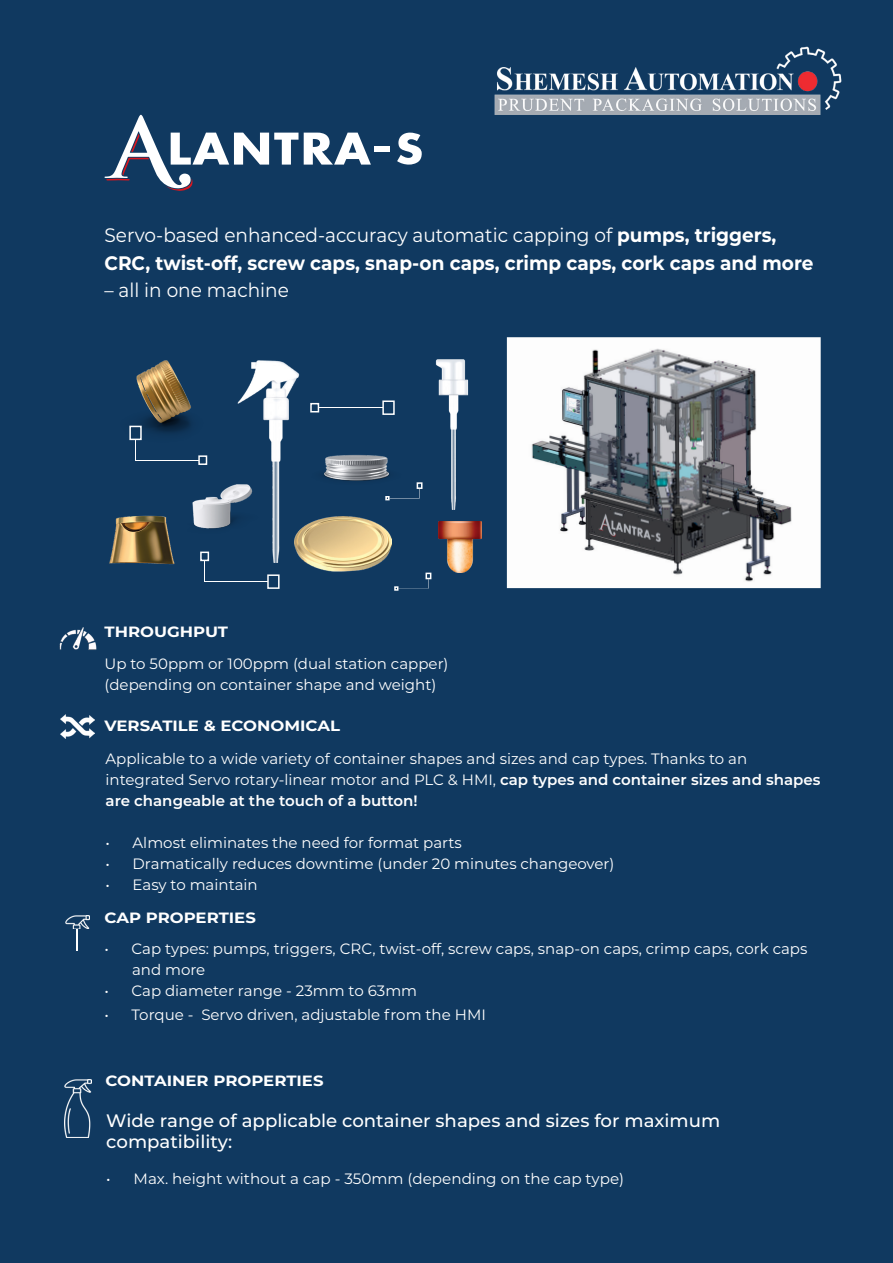
<style>
.page{position:relative;width:893px;height:1263px;background:#103960}
.page>*{position:absolute;margin:0;border:0;box-sizing:border-box;transform-origin:0 0}
.t1{font:700 19.5px/27px "Montserrat";color:#fff;scale:.95 1}
.t2{font:19.5px "Montserrat";color:#fff;scale:.95 1}
.t3{font:500 18px/21px "Montserrat";color:#fff}
.t4{font:15px/21px "Montserrat";color:#fff}
.t5{font:700 14.85px "Montserrat";color:#fff;scale:1.11 1}
.s1{font-weight:400}
.s2{font-weight:600}
</style>
<div class="page">
<img style="left:494px;top:46px;width:348px;height:69px">
<img style="left:59px;top:627px;width:38px;height:23px">
<img style="left:61px;top:714px;width:34px;height:25px">
<img style="left:65px;top:916px;width:25px;height:13px">
<svg style="left:304px;top:133px;width:67px;height:32px"></svg>
<svg style="left:104px;top:115px;width:194px;height:75px"></svg>
<div style="left:374px;top:146px;width:16px;height:5px;background:#fff"></div>
<svg style="left:397px;top:133px;width:25px;height:32px"></svg>
<img style="left:507px;top:337px;width:314px;height:251px">
<img style="left:435px;top:359px;width:34px;height:150px">
<img style="left:237px;top:360px;width:78px;height:203px">
<img style="left:304px;top:429px;width:86px;height:71px">
<img style="left:129px;top:360px;width:62px;height:81px">
<img style="left:192px;top:467px;width:81px;height:71px">
<div style="left:310px;top:403px;width:9px;height:9px;border:2px solid #fff"></div>
<hr style="left:319px;top:407px;width:63px;height:1px;background:#fff">
<div style="left:382px;top:400px;width:13px;height:15px;border:2px solid #fff"></div>
<div style="left:198px;top:455px;width:9px;height:10px;border:2px solid #fff"></div>
<hr style="left:135px;top:460px;width:63px;height:1px;background:#fff">
<svg style="left:135px;top:440px;width:1px;height:20px"></svg>
<div style="left:129px;top:426px;width:13px;height:14px;border:2px solid #fff"></div>
<div style="left:200px;top:552px;width:9px;height:9px;border:2px solid #fff"></div>
<hr style="left:204px;top:581px;width:63px;height:1px;background:#fff">
<svg style="left:204px;top:561px;width:1px;height:20px"></svg>
<div style="left:267px;top:574px;width:13px;height:15px;border:2px solid #fff"></div>
<img style="left:294px;top:517px;width:97px;height:55px">
<img style="left:109px;top:515px;width:66px;height:50px">
<img style="left:439px;top:521px;width:42px;height:52px">
<svg style="left:385px;top:496px;width:5px;height:4px"></svg>
<hr style="left:390px;top:498px;width:30px;height:1px;background:#fff">
<svg style="left:417px;top:482px;width:5px;height:16px"></svg>
<svg style="left:394px;top:586px;width:4px;height:5px"></svg>
<hr style="left:398px;top:588px;width:31px;height:1px;background:#fff">
<svg style="left:425px;top:573px;width:6px;height:15px"></svg>
<img style="left:65px;top:1079px;width:26px;height:58px">
<hr style="left:76px;top:929px;width:2px;height:22px;background:#fff">
<h1 class="t1" style="left:104px;top:221px;width:748px"><span class="s1">Servo-based enhanced-accuracy automatic capping of</span> pumps, triggers,<br>CRC, twist-off, screw caps, snap-on caps, crimp caps, cork caps and more</h1>
<h1 class="t2" style="left:104px;top:276px;width:196px">– all in one machine</h1>
<p class="t5" style="left:104px;top:621px;width:113px">THROUGHPUT</p>
<p class="t4" style="left:104px;top:653px;width:345px">Up to 50ppm or 100ppm (dual station capper) (depending on container shape and weight)</p>
<p class="t5" style="left:104px;top:715px;width:214px">VERSATILE &amp; ECONOMICAL</p>
<p class="t4" style="left:106px;top:748px;width:716px">Applicable to a wide variety of container shapes and sizes and cap types. Thanks to an integrated Servo rotary-linear motor and PLC &amp; HMI, <span class="s2">cap types and container sizes and shapes are changeable at the touch of a button!</span></p>
<p class="t4" style="left:106px;top:832px;width:358px">• Almost eliminates the need for format parts</p>
<p class="t4" style="left:106px;top:853px;width:510px">• Dramatically reduces downtime (under 20 minutes changeover)</p>
<p class="t4" style="left:106px;top:874px;width:154px">• Easy to maintain</p>
<p class="t5" style="left:104px;top:907px;width:138px">CAP PROPERTIES</p>
<p class="t4" style="left:132px;top:937px;width:677px;text-indent:-28px">• Cap types: pumps, triggers, CRC, twist-off, screw caps, snap-on caps, crimp caps, cork caps and more</p>
<p class="t4" style="left:104px;top:979px;width:314px">• Cap diameter range - 23mm to 63mm</p>
<p class="t4" style="left:104px;top:1003px;width:383px">• Torque - Servo driven, adjustable from the HMI</p>
<p class="t5" style="left:105px;top:1070px;width:198px">CONTAINER PROPERTIES</p>
<p class="t3" style="left:106px;top:1110px;width:615px">Wide range of applicable container shapes and sizes for maximum compatibility:</p>
<p class="t4" style="left:106px;top:1168px;width:519px">• Max. height without a cap - 350mm (depending on the cap type)</p>
</div>
